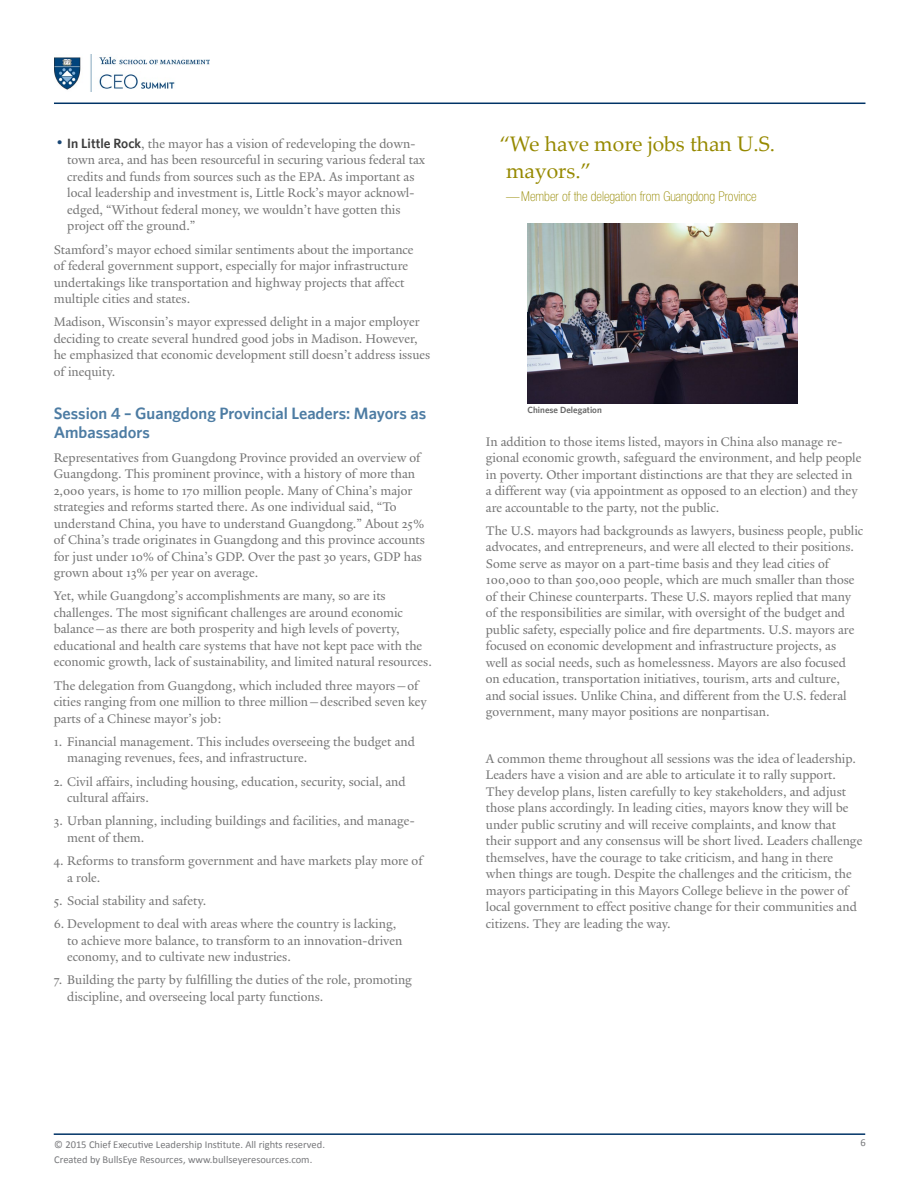
<style>
.page{position:relative;width:918px;height:1188px;background:#fff}
.page>*{position:absolute;margin:0;border:0;box-sizing:border-box;transform-origin:0 0}
.t1{font:21px/27px "Palatino Linotype";color:#968900}
.t2{font:600 16.5px/19.8px "Whitney";color:#4d7ca3}
.t3{font:13.5px/16.5px "Yale Design";color:#757575}
.t4{font:100 condensed 13.5px "Helvetica Neue LT Std";color:#968900}
.t5{font:10.5px "Calibri";color:#77787b}
.t6{font:600 9px "Whitney";color:#666}
.s1{font-size:22.5px;color:#1a4775}
.s2{font-family:"Whitney";font-weight:600;color:#3d3d3d}
</style>
<div class="page">
<hr style="left:54px;top:1133px;width:811px;height:2px;background:#036">
<hr style="left:54px;top:103px;width:811px;height:1px;background:#036">
<img style="left:54px;top:54px;width:156px;height:38px">
<img style="left:528px;top:223px;width:270px;height:180px">
<p class="t3" style="left:67px;top:135px;width:360px;text-indent:-14px"><span class="s1">•</span> <span class="s2">In Little Rock</span>, the mayor has a vision of redeveloping the down&shy;town area, and has been resourceful in securing various federal tax credits and funds from sources such as the EPA. As important as local leadership and investment is, Little Rock’s mayor acknowl&shy;edged, “Without federal money, we wouldn’t have gotten this project off the ground.”</p>
<p class="t3" style="left:54px;top:241px;width:361px">Stamford’s mayor echoed similar sentiments about the importance of federal government support, especially for major infrastructure undertakings like transportation and highway projects that affect multiple cities and states.</p>
<p class="t3" style="left:54px;top:314px;width:378px">Madison, Wisconsin’s mayor expressed delight in a major employer deciding to create several hundred good jobs in Madison. However, he emphasized that economic development still doesn’t address issues of inequity.</p>
<p class="t2" style="left:54px;top:403px;width:374px">Session 4 – Guangdong Provincial Leaders: Mayors as<br>Ambassadors</p>
<p class="t3" style="left:54px;top:449px;width:373px">Representatives from Guangdong Province provided an overview of Guangdong. This prominent province, with a history of more than 2,000 years, is home to 170 million people. Many of China’s major strategies and reforms started there. As one individual said, “To understand China, you have to understand Guangdong.” About 25% of China’s trade originates in Guangdong and this province accounts for just under 10% of China’s GDP. Over the past 30 years, GDP has grown about 13% per year on average.</p>
<p class="t3" style="left:54px;top:588px;width:380px">Yet, while Guangdong’s accomplishments are many, so are its challenges. The most significant challenges are around economic balance—as there are both prosperity and high levels of poverty, educational and health care systems that have not kept pace with the economic growth, lack of sustainability, and limited natural resources.</p>
<p class="t3" style="left:54px;top:677px;width:375px">The delegation from Guangdong, which included three mayors—of cities ranging from one million to three million—described seven key parts of a Chinese mayor’s job:</p>
<p class="t3" style="left:67px;top:733px;width:349px;text-indent:-14px">1. Financial management. This includes overseeing the budget and managing revenues, fees, and infrastructure.</p>
<p class="t3" style="left:67px;top:773px;width:340px;text-indent:-14px">2. Civil affairs, including housing, education, security, social, and cultural affairs.</p>
<p class="t3" style="left:67px;top:813px;width:349px;text-indent:-14px">3. Urban planning, including buildings and facilities, and manage&shy;ment of them.</p>
<p class="t3" style="left:67px;top:853px;width:357px;text-indent:-14px">4. Reforms to transform government and have markets play more of a role.</p>
<p class="t3" style="left:54px;top:892px;width:154px">5. Social stability and safety.</p>
<p class="t3" style="left:67px;top:915px;width:337px;text-indent:-14px">6. Development to deal with areas where the country is lacking, to achieve more balance, to transform to an innovation-driven economy, and to cultivate new industries.</p>
<p class="t3" style="left:67px;top:972px;width:346px;text-indent:-14px">7. Building the party by fulfilling the duties of the role, promoting discipline, and overseeing local party functions.</p>
<h1 class="t1" style="left:506px;top:130px;width:270px;text-indent:-7px">“We have more jobs than U.S. mayors.”</h1>
<p class="t4" style="left:506px;top:189px;width:252px">—Member of the delegation from Guangdong Province</p>
<p class="t6" style="left:528px;top:405px;width:76px">Chinese Delegation</p>
<p class="t3" style="left:486px;top:433px;width:377px">In addition to those items listed, mayors in China also manage re&shy;gional economic growth, safeguard the environment, and help people in poverty. Other important distinctions are that they are selected in a different way (via appointment as opposed to an election) and they are accountable to the party, not the public.</p>
<p class="t3" style="left:486px;top:522px;width:379px">The U.S. mayors had backgrounds as lawyers, business people, public advocates, and entrepreneurs, and were all elected to their positions.<br>Some serve as mayor on a part-time basis and they lead cities of 100,000 to than 500,000 people, which are much smaller than those of their Chinese counterparts. These U.S. mayors replied that many of the responsibilities are similar, with oversight of the budget and public safety, especially police and fire departments. U.S. mayors are focused on economic development and infrastructure projects, as<br>well as social needs, such as homelessness. Mayors are also focused on education, transportation initiatives, tourism, arts and culture, and social issues. Unlike China, and different from the U.S. federal government, many mayor positions are nonpartisan.</p>
<p class="t3" style="left:486px;top:750px;width:378px">A common theme throughout all sessions was the idea of leadership.<br>Leaders have a vision and are able to articulate it to rally support.<br>They develop plans, listen carefully to key stakeholders, and adjust those plans accordingly. In leading cities, mayors know they will be under public scrutiny and will receive complaints, and know that their support and any consensus will be short lived. Leaders challenge themselves, have the courage to take criticism, and hang in there when things are tough. Despite the challenges and the criticism, the mayors participating in this Mayors College believe in the power of local government to effect positive change for their communities and citizens. They are leading the way.</p>
<p class="t5" style="left:54px;top:1138px;width:272px">© 2015 Chief Executive Leadership Institute. All rights reserved.</p>
<p class="t5" style="left:860px;top:1136px;width:7px">6</p>
<p class="t5" style="left:54px;top:1153px;width:260px">Created by BullsEye Resources, www.bullseyeresources.com.</p>
</div>
